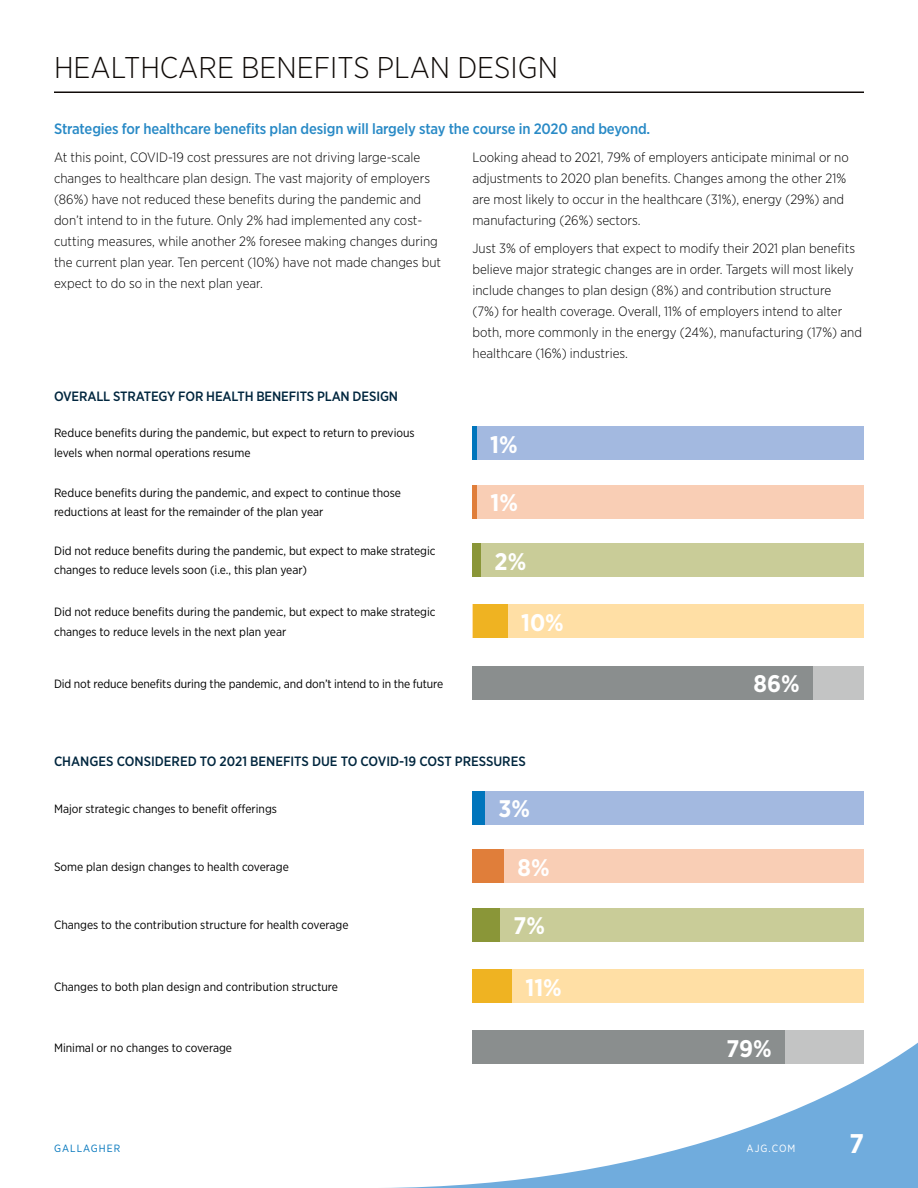
<style>
.page{position:relative;width:918px;height:1188px;background:#fff}
.page>*{position:absolute;margin:0;border:0;box-sizing:border-box;transform-origin:0 0}
.Headline{font:300 30px "Gotham Narrow";color:#100b08}
.t1{font:700 27px "Gotham Narrow";color:#fff}
.BODY{font:700 24px "Gotham Narrow";color:#fff}
.Subheader_1{font:500 15px "Gotham Narrow";letter-spacing:-.01em;color:#298ac6}
.Body_Text{font:300 13.5px/21px "Gotham Narrow";color:#000}
.Chart_Header{font:500 13.5px "Gotham Narrow";letter-spacing:-.01em;color:#00263e}
.Chart_Text{font:12px/19.5px "Gotham Narrow";color:#000}
.t2{font:10.5px "Gotham Narrow";letter-spacing:.1em;color:#0075bc}
.t3{font:10.5px "Gotham Narrow";letter-spacing:.1em;color:#fff}
</style>
<div class="page">
<svg style="left:386px;top:975px;width:532px;height:213px"></svg>
<hr style="left:54px;top:91px;width:810px;height:2px;background:#100b08">
<div style="left:473px;top:605px;width:391px;height:33px;background:#ffdfa5"></div>
<div style="left:473px;top:666px;width:391px;height:33px;background:#c3c4c4"></div>
<div style="left:473px;top:605px;width:35px;height:33px;background:#efb322"></div>
<div style="left:473px;top:666px;width:340px;height:33px;background:#8a8e8e"></div>
<div style="left:473px;top:543px;width:391px;height:34px;background:#c9cc98"></div>
<div style="left:473px;top:543px;width:8px;height:34px;background:#8a9638"></div>
<div style="left:473px;top:426px;width:391px;height:34px;background:#a3b9e0"></div>
<div style="left:473px;top:485px;width:391px;height:33px;background:#f9ceb5"></div>
<hr style="left:473px;top:426px;width:4px;height:34px;background:#0075bc">
<hr style="left:473px;top:485px;width:4px;height:33px;background:#e07e3a">
<div style="left:473px;top:969px;width:391px;height:34px;background:#ffdfa5"></div>
<div style="left:473px;top:1031px;width:391px;height:33px;background:#c3c4c4"></div>
<div style="left:473px;top:969px;width:39px;height:34px;background:#efb322"></div>
<div style="left:473px;top:1031px;width:312px;height:33px;background:#8a8e8e"></div>
<div style="left:473px;top:908px;width:391px;height:33px;background:#c9cc98"></div>
<div style="left:473px;top:908px;width:27px;height:33px;background:#8a9638"></div>
<div style="left:473px;top:791px;width:391px;height:33px;background:#a3b9e0"></div>
<div style="left:473px;top:850px;width:391px;height:33px;background:#f9ceb5"></div>
<div style="left:473px;top:791px;width:12px;height:33px;background:#0075bc"></div>
<div style="left:473px;top:850px;width:31px;height:33px;background:#e07e3a"></div>
<p class="Headline" style="left:54px;top:49px;width:506px">HEALTHCARE BENEFITS PLAN DESIGN</p>
<p class="Subheader_1" style="left:54px;top:119px;width:598px">Strategies for healthcare benefits plan design will largely stay the course in 2020 and beyond.</p>
<p class="Body_Text" style="left:54px;top:146px;width:389px">At this point, COVID-19 cost pressures are not driving large-scale changes to healthcare plan design. The vast majority of employers (86%) have not reduced these benefits during the pandemic and don’t intend to in the future. Only 2% had implemented any cost&shy;cutting measures, while another 2% foresee making changes during the current plan year. Ten percent (10%) have not made changes but expect to do so in the next plan year.</p>
<p class="Body_Text" style="left:472px;top:146px;width:378px">Looking ahead to 2021, 79% of employers anticipate minimal or no adjustments to 2020 plan benefits. Changes among the other 21% are most likely to occur in the healthcare (31%), energy (29%) and manufacturing (26%) sectors.</p>
<p class="Body_Text" style="left:472px;top:237px;width:391px">Just 3% of employers that expect to modify their 2021 plan benefits believe major strategic changes are in order. Targets will most likely include changes to plan design (8%) and contribution structure<br>(7%) for health coverage. Overall, 11% of employers intend to alter both, more commonly in the energy (24%), manufacturing (17%) and healthcare (16%) industries.</p>
<p class="Chart_Header" style="left:54px;top:388px;width:346px">OVERALL STRATEGY FOR HEALTH BENEFITS PLAN DESIGN</p>
<p class="Chart_Text" style="left:54px;top:423px;width:362px">Reduce benefits during the pandemic, but expect to return to previous levels when normal operations resume</p>
<p class="Chart_Text" style="left:54px;top:482px;width:349px">Reduce benefits during the pandemic, and expect to continue those reductions at least for the remainder of the plan year</p>
<p class="Chart_Text" style="left:54px;top:541px;width:383px">Did not reduce benefits during the pandemic, but expect to make strategic changes to reduce levels soon (i.e., this plan year)</p>
<p class="Chart_Text" style="left:54px;top:602px;width:383px">Did not reduce benefits during the pandemic, but expect to make strategic changes to reduce levels in the next plan year</p>
<p class="Chart_Text" style="left:54px;top:673px;width:391px">Did not reduce benefits during the pandemic, and don’t intend to in the future</p>
<p class="BODY" style="left:490px;top:429px;width:29px">1%</p>
<p class="BODY" style="left:491px;top:487px;width:29px">1%</p>
<p class="BODY" style="left:495px;top:546px;width:33px">2%</p>
<p class="BODY" style="left:521px;top:607px;width:44px">10%</p>
<p class="Chart_Header" style="left:54px;top:752px;width:473px">CHANGES CONSIDERED TO 2021 BENEFITS DUE TO COVID-19 COST PRESSURES</p>
<p class="Chart_Text" style="left:54px;top:798px;width:225px">Major strategic changes to benefit offerings</p>
<p class="BODY" style="left:498px;top:794px;width:33px">3%</p>
<p class="Chart_Text" style="left:54px;top:857px;width:236px">Some plan design changes to health coverage</p>
<p class="BODY" style="left:518px;top:852px;width:34px">8%</p>
<p class="Chart_Text" style="left:54px;top:915px;width:296px">Changes to the contribution structure for health coverage</p>
<p class="BODY" style="left:514px;top:910px;width:33px">7%</p>
<p class="Chart_Text" style="left:54px;top:977px;width:286px">Changes to both plan design and contribution structure</p>
<p class="BODY" style="left:525px;top:972px;width:38px">11%</p>
<p class="Chart_Text" style="left:54px;top:1038px;width:180px">Minimal or no changes to coverage</p>
<p class="BODY" style="left:754px;top:669px;width:48px">86%</p>
<p class="BODY" style="left:726px;top:1033px;width:47px">79%</p>
<p class="t2" style="left:54px;top:1142px;width:68px">GALLAGHER</p>
<p class="t3" style="left:747px;top:1142px;width:50px">AJG.COM</p>
<h2 class="t1" style="left:849px;top:1126px;width:16px">7</h2>
</div>
